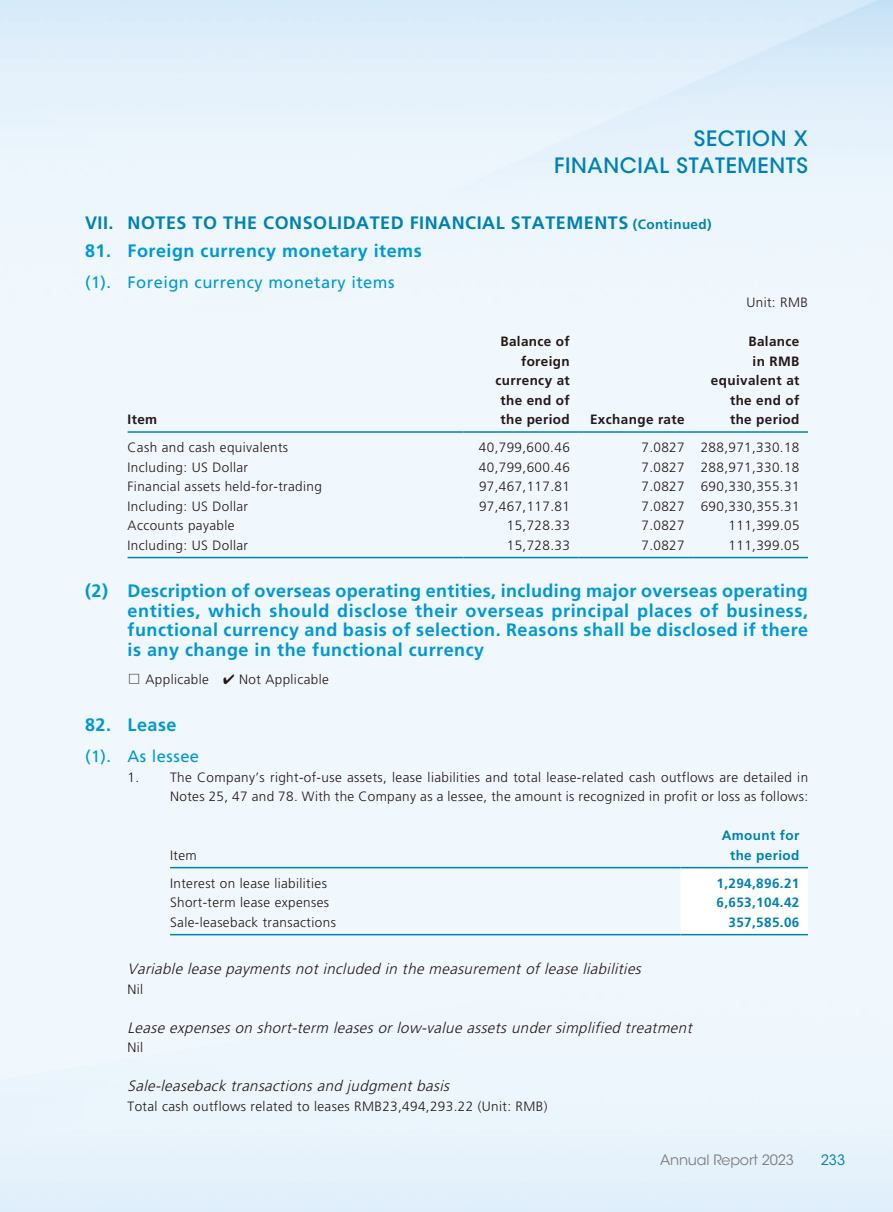
<style>
.page{position:relative;width:893px;height:1212px;background:#fff}
.page>*{position:absolute;margin:0;border:0;box-sizing:border-box;transform-origin:0 0}
.t1{font:500 21px/27px "ITC Avant Garde Std";letter-spacing:.03em;color:#0081b3;text-align:right}
.t2{font:700 18px/19.5px "Frutiger LT Std";letter-spacing:.03em;color:#0098d2;text-align:justify}
.t3{font:700 18px "Frutiger LT Std";letter-spacing:.03em;color:#0081b3}
.t4{font:16.5px "Frutiger LT Std";letter-spacing:.03em;color:#0098d2}
.t5{font:italic 300 15px "Frutiger LT Std";color:#231916}
.t6{font:14.25px "ITC Avant Garde Std";letter-spacing:-.01em;color:#808080}
.t7{font:14.25px "ITC Avant Garde Std";color:#0081b3}
.t8{font:300 13.5px/19.5px "Frutiger LT Std";letter-spacing:.03em;color:#231916;text-align:right}
.t9{font:700 13.5px/19.5px "Frutiger LT Std";letter-spacing:.03em;color:#231916;text-align:right}
.t10{font:700 13.5px/19.5px "Frutiger LT Std";letter-spacing:.03em;color:#0081b3;text-align:right}
.s1{font-size:13.5px}
.s2{font-family:"M Hei HK"}
</style>
<div class="page">
<hr style="left:128px;top:431px;width:335px;height:2px;background:#0081b3">
<hr style="left:463px;top:431px;width:115px;height:2px;background:#0081b3">
<hr style="left:578px;top:431px;width:115px;height:2px;background:#0081b3">
<hr style="left:693px;top:431px;width:115px;height:2px;background:#0081b3">
<hr style="left:128px;top:557px;width:335px;height:1px;background:#0081b3">
<hr style="left:463px;top:557px;width:115px;height:1px;background:#0081b3">
<hr style="left:578px;top:557px;width:115px;height:1px;background:#0081b3">
<hr style="left:693px;top:557px;width:115px;height:1px;background:#0081b3">
<svg style="left:680px;top:868px;width:128px;height:66px"></svg>
<hr style="left:170px;top:867px;width:510px;height:1px;background:#0081b3">
<hr style="left:680px;top:867px;width:128px;height:1px;background:#0081b3">
<hr style="left:170px;top:934px;width:510px;height:1px;background:#0081b3">
<hr style="left:680px;top:934px;width:128px;height:1px;background:#0081b3">
<h1 class="t1" style="left:554px;top:125px;width:255px">SECTION X<br>FINANCIAL STATEMENTS</h1>
<h2 class="t3" style="left:85px;top:212px;width:628px">VII. NOTES TO THE CONSOLIDATED FINANCIAL STATEMENTS <span class="s1">(Continued)</span></h2>
<h2 class="t2" style="left:85px;top:241px;width:338px">81. Foreign currency monetary items</h2>
<p class="t4" style="left:85px;top:272px;width:311px">(1). Foreign currency monetary items</p>
<p class="t8" style="left:746px;top:293px;width:63px">Unit: RMB</p>
<p class="t9" style="left:128px;top:410px;width:31px">Item</p>
<p class="t9" style="left:496px;top:332px;width:76px">Balance of foreign currency at the end of the period</p>
<p class="t9" style="left:590px;top:410px;width:96px">Exchange rate</p>
<p class="t9" style="left:711px;top:332px;width:90px">Balance<br>in RMB equivalent at the end of the period</p>
<p class="t8" style="left:128px;top:438px;width:162px">Cash and cash equivalents</p>
<p class="t8" style="left:479px;top:438px;width:92px">40,799,600.46</p>
<p class="t8" style="left:641px;top:438px;width:160px">7.0827 288,971,330.18</p>
<p class="t8" style="left:128px;top:457px;width:122px">Including: US Dollar</p>
<p class="t8" style="left:479px;top:457px;width:92px">40,799,600.46</p>
<p class="t8" style="left:641px;top:457px;width:160px">7.0827 288,971,330.18</p>
<p class="t8" style="left:128px;top:477px;width:196px">Financial assets held-for-trading</p>
<p class="t8" style="left:479px;top:477px;width:92px">97,467,117.81</p>
<p class="t8" style="left:641px;top:477px;width:160px">7.0827 690,330,355.31</p>
<p class="t8" style="left:128px;top:496px;width:122px">Including: US Dollar</p>
<p class="t8" style="left:479px;top:496px;width:92px">97,467,117.81</p>
<p class="t8" style="left:641px;top:496px;width:160px">7.0827 690,330,355.31</p>
<p class="t8" style="left:128px;top:516px;width:108px">Accounts payable</p>
<p class="t8" style="left:507px;top:516px;width:65px">15,728.33</p>
<p class="t8" style="left:641px;top:516px;width:45px">7.0827</p>
<p class="t8" style="left:728px;top:516px;width:72px">111,399.05</p>
<p class="t8" style="left:128px;top:535px;width:122px">Including: US Dollar</p>
<p class="t8" style="left:507px;top:535px;width:65px">15,728.33</p>
<p class="t8" style="left:641px;top:535px;width:45px">7.0827</p>
<p class="t8" style="left:728px;top:535px;width:72px">111,399.05</p>
<p class="t2" style="left:128px;top:581px;width:682px;text-indent:-43px">(2) Description of overseas operating entities, including major overseas operating entities, which should disclose their overseas principal places of business, functional currency and basis of selection. Reasons shall be disclosed if there is any change in the functional currency</p>
<p class="t8" style="left:128px;top:670px;width:203px"><span class="s2">□</span> Applicable ✔ Not Applicable</p>
<h2 class="t2" style="left:85px;top:715px;width:93px">82. Lease</h2>
<p class="t4" style="left:85px;top:747px;width:116px">(1). As lessee</p>
<p class="t8" style="left:128px;top:768px;width:682px">1. The Company’s right-of-use assets, lease liabilities and total lease-related cash outflows are detailed in<br>Notes 25, 47 and 78. With the Company as a lessee, the amount is recognized in profit or loss as follows:</p>
<p class="t8" style="left:170px;top:846px;width:28px">Item</p>
<p class="t10" style="left:722px;top:826px;width:79px">Amount for the period</p>
<p class="t8" style="left:170px;top:874px;width:158px">Interest on lease liabilities</p>
<p class="t10" style="left:716px;top:873px;width:84px">1,294,896.21</p>
<p class="t8" style="left:170px;top:893px;width:161px">Short-term lease expenses</p>
<p class="t10" style="left:716px;top:893px;width:84px">6,653,104.42</p>
<p class="t8" style="left:170px;top:913px;width:167px">Sale-leaseback transactions</p>
<p class="t10" style="left:728px;top:912px;width:72px">357,585.06</p>
<p class="t5" style="left:128px;top:961px;width:519px">Variable lease payments not included in the measurement of lease liabilities</p>
<p class="t8" style="left:128px;top:980px;width:17px">Nil</p>
<p class="t5" style="left:128px;top:1019px;width:570px">Lease expenses on short-term leases or low-value assets under simplified treatment</p>
<p class="t8" style="left:128px;top:1038px;width:17px">Nil</p>
<p class="t5" style="left:128px;top:1078px;width:327px">Sale-leaseback transactions and judgment basis</p>
<p class="t8" style="left:128px;top:1097px;width:421px">Total cash outflows related to leases RMB23,494,293.22 (Unit: RMB)</p>
<p class="t6" style="left:660px;top:1151px;width:136px">Annual Report 2023</p>
<p class="t7" style="left:821px;top:1151px;width:26px">233</p>
</div>
